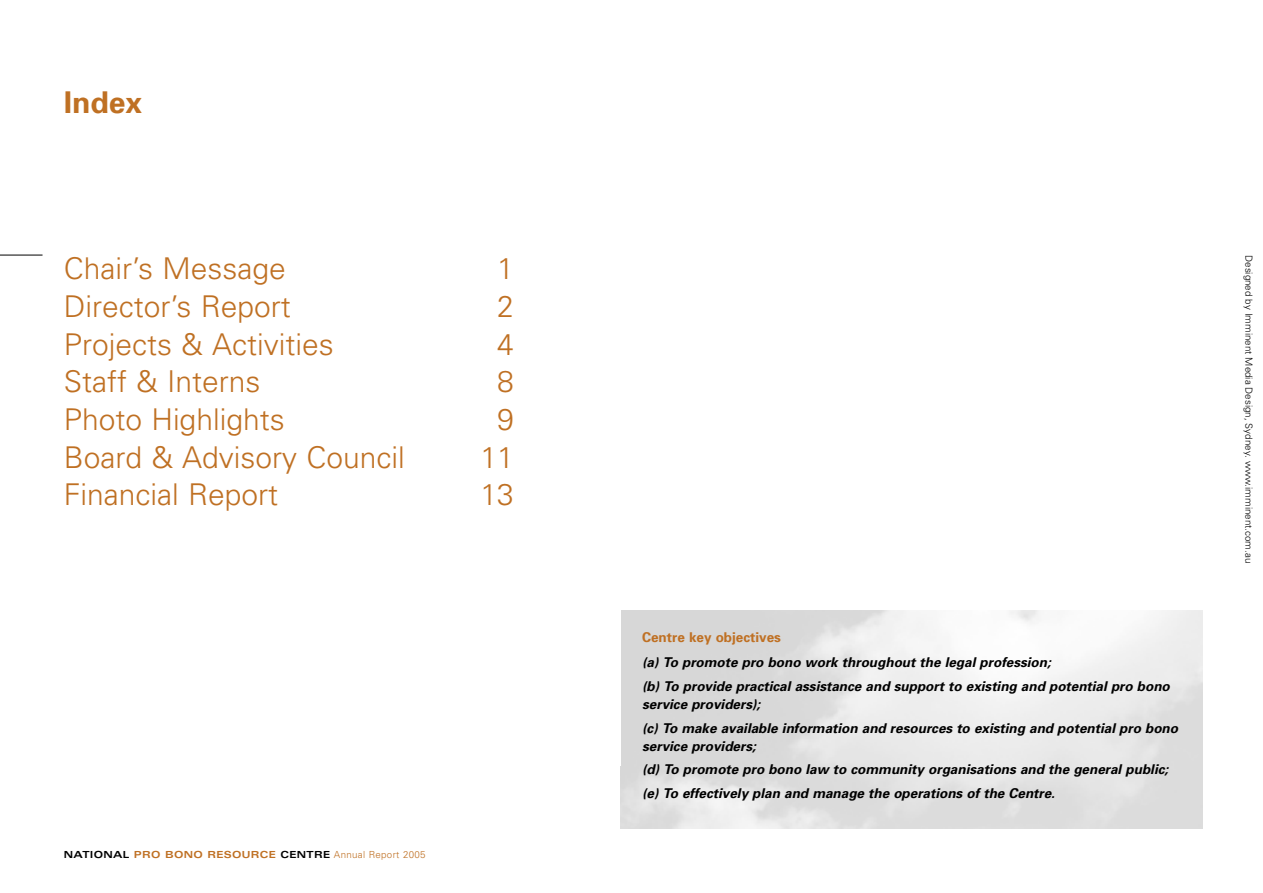
<style>
.page{position:relative;width:1263px;height:893px;background:#fff}
.page>*{position:absolute;margin:0;border:0;box-sizing:border-box;transform-origin:0 0}
.big_header{font:300 30px "Univers";color:#bf7023}
.big_header-2{font:700 30px "Univers";color:#bf7023}
.body_bold{font:italic 700 13.5px/18px "Univers";color:#000}
.big_header-3{font:700 13.5px "Univers";color:#bf7023}
.body{font:300 9.75px "Univers";color:#000}
.t1{font:300 9.75px "Univers";letter-spacing:.03em;color:#bf7023}
.s1{font-weight:700;font-stretch:expanded;color:#000}
.s2{font-weight:700;font-stretch:expanded}
</style>
<div class="page">
<hr style="left:0;top:255px;width:43px;height:1px;background:#000">
<p class="big_header-2" style="left:64px;top:83px;width:80px">Index</p>
<p class="big_header" style="left:64px;top:251px;width:224px">Chair’s Message</p>
<p class="big_header" style="left:497px;top:251px;width:18px">1</p>
<p class="big_header" style="left:64px;top:288px;width:228px">Director’s Report</p>
<p class="big_header" style="left:497px;top:288px;width:18px">2</p>
<p class="big_header" style="left:64px;top:326px;width:271px">Projects &amp; Activities</p>
<p class="big_header" style="left:497px;top:326px;width:18px">4</p>
<p class="big_header" style="left:64px;top:364px;width:198px">Staff &amp; Interns</p>
<p class="big_header" style="left:497px;top:364px;width:18px">8</p>
<p class="big_header" style="left:64px;top:401px;width:222px">Photo Highlights</p>
<p class="big_header" style="left:497px;top:401px;width:18px">9</p>
<p class="big_header" style="left:64px;top:439px;width:342px">Board &amp; Advisory Council</p>
<p class="big_header" style="left:480px;top:439px;width:35px">11</p>
<p class="big_header" style="left:64px;top:477px;width:216px">Financial Report</p>
<p class="big_header" style="left:480px;top:477px;width:35px">13</p>
<p class="t1" style="left:64px;top:849px;width:363px"><span class="s1">NATIONAL</span> <span class="s2">PRO BONO RESOURCE</span> <span class="s1">CENTRE</span> Annual Report 2005</p>
<p class="big_header-3" style="left:642px;top:628px;width:140px">Centre key objectives</p>
<p class="body_bold" style="left:642px;top:653px;width:410px">(a) To promote pro bono work throughout the legal profession;</p>
<p class="body_bold" style="left:642px;top:677px;width:529px">(b) To provide practical assistance and support to existing and potential pro bono service providers);</p>
<p class="body_bold" style="left:642px;top:718px;width:537px">(c) To make available information and resources to existing and potential pro bono service providers;</p>
<p class="body_bold" style="left:642px;top:760px;width:528px">(d) To promote pro bono law to community organisations and the general public;</p>
<p class="body_bold" style="left:642px;top:783px;width:414px">(e) To effectively plan and manage the operations of the Centre.</p>
<p class="body" style="left:1255px;top:255px;width:309px;rotate:90deg">Designed by Imminent Media Design, Sydney. www.imminent.com.au</p>
</div>
